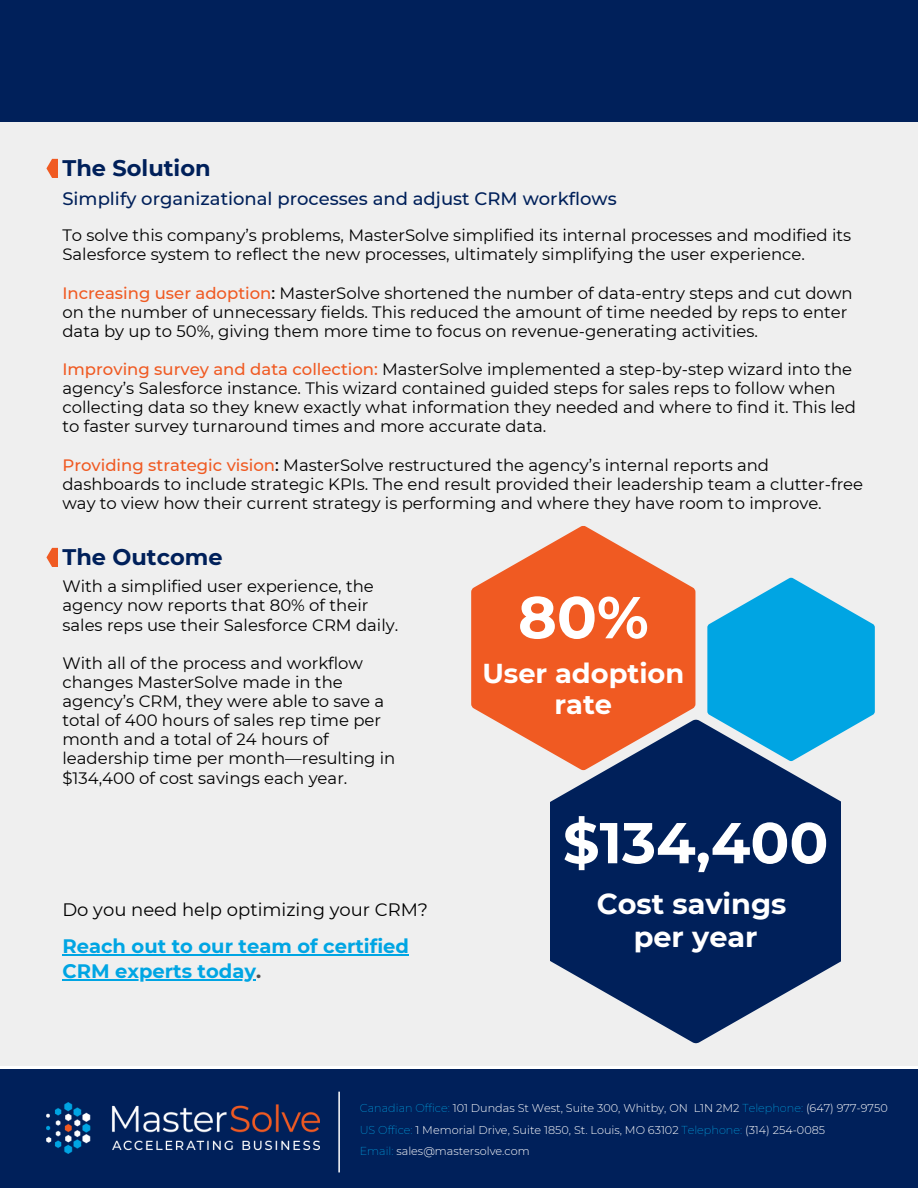
<style>
.page{position:relative;width:918px;height:1188px;background:#fff}
.page>*{position:absolute;margin:0;border:0;box-sizing:border-box;transform-origin:0 0}
.t1{font:700 58.95px "Montserrat";color:#fff}
.t2{font:700 57.45px "Montserrat";color:#fff}
.t3{font:700 28.8px "Montserrat";color:#fff}
.t4{font:700 27.3px/30.8px "Montserrat";color:#fff;text-align:center}
.t5{font:700 22.5px "Montserrat";color:#00205a}
.t6{font:700 19.5px/24.8px "Montserrat";color:#00a5e3}
.t7{font:500 18px "Montserrat";color:#00205a}
.t8{font:18px "Montserrat";color:#000}
.t9{font:16.5px/19.2px "Montserrat";color:#000}
.t10{font:300 11.25px/21.3px "Montserrat";color:#fff}
.s1{font-weight:500;color:#f05a22}
.s2{font-weight:500}
.s3{font-weight:500;color:#f15a22}
.s4{color:#4d4d4f}
.s5{font-weight:200;color:#00a5e3}
</style>
<div class="page">
<div style="left:0;top:1069px;width:918px;height:119px;background:#00205a"></div>
<img style="left:46px;top:1103px;width:274px;height:50px">
<svg style="left:338px;top:1092px;width:2px;height:80px"></svg>
<div style="left:0;top:119px;width:918px;height:946px;background:#efefef"></div>
<div style="left:0;top:0;width:918px;height:121px;background:#00205a"></div>
<svg style="left:707px;top:578px;width:168px;height:155px"></svg>
<svg style="left:46px;top:159px;width:12px;height:19px"></svg>
<svg style="left:46px;top:548px;width:12px;height:19px"></svg>
<hr style="left:62px;top:954px;width:347px;height:1px;background:#00a5e3">
<hr style="left:62px;top:979px;width:194px;height:1px;background:#00a5e3">
<svg style="left:471px;top:526px;width:224px;height:226px;fill:#f05a22"></svg>
<svg style="left:550px;top:720px;width:291px;height:323px;fill:#00205a"></svg>
<p class="t5" style="left:62px;top:155px;width:150px">The Solution</p>
<p class="t7" style="left:62px;top:188px;width:556px">Simplify organizational processes and adjust CRM workflows</p>
<p class="t9" style="left:62px;top:226px;width:790px">To solve this company’s problems, MasterSolve simplified its internal processes and modified its<br>Salesforce system to reflect the new processes, ultimately simplifying the user experience.</p>
<p class="t9" style="left:62px;top:283px;width:792px"><span class="s1">Increasing user adoption</span><span class="s2">:</span> MasterSolve shortened the number of data-entry steps and cut down on the number of unnecessary fields. This reduced the amount of time needed by reps to enter data by up to 50%, giving them more time to focus on revenue-generating activities.</p>
<p class="t9" style="left:62px;top:360px;width:795px"><span class="s3">I</span><span class="s1">mproving survey and data collection:</span> MasterSolve implemented a step-by-step wizard into the agency’s Salesforce instance. This wizard contained guided steps for sales reps to follow when collecting data so they knew exactly what information they needed and where to find it. This led to faster survey turnaround times and more accurate data.</p>
<p class="t9" style="left:62px;top:455px;width:802px"><span class="s1">Providing strategic vision</span><span class="s2">:</span> MasterSolve restructured the agency’s internal reports and dashboards to include strategic KPIs. The end result provided their leadership team a clutter-free way to view how their current strategy is performing and where they have room to improve.</p>
<p class="t5" style="left:62px;top:544px;width:162px">The Outcome</p>
<p class="t9" style="left:62px;top:577px;width:337px">With a simplified user experience, the agency now reports that 80% of their sales reps use their Salesforce CRM daily.</p>
<p class="t9" style="left:62px;top:653px;width:335px">With all of the process and workflow changes MasterSolve made in the agency’s CRM, they were able to save a total of 400 hours of sales rep time per month and a total of 24 hours of leadership time per month—resulting in $134,400 of cost savings each year.</p>
<p class="t8" style="left:62px;top:898px;width:367px">Do you need help optimizing your CRM?</p>
<p class="t6" style="left:62px;top:934px;width:348px">Reach out to our team of certified<br>CRM experts today<span class="s4">.</span></p>
<p class="t1" style="left:518px;top:581px;width:132px">80%</p>
<p class="t4" style="left:482px;top:658px;width:204px">User adoption rate</p>
<p class="t2" style="left:563px;top:808px;width:267px">$134,400</p>
<p class="t3" style="left:597px;top:886px;width:191px">Cost savings</p>
<p class="t3" style="left:634px;top:919px;width:125px">per year</p>
<p class="t10" style="left:360px;top:1098px;width:530px"><span class="s5">Canadian Office:</span> 101 Dundas St West, Suite 300, Whitby, ON L1N 2M2 <span class="s5">Telephone:</span> (647) 977-9750<br><span class="s5">US Office:</span> 1 Memorial Drive, Suite 1850, St. Louis, MO 63102 <span class="s5">Telephone:</span> (314) 254-0085</p>
<p class="t10" style="left:360px;top:1140px;width:171px"><span class="s5">Email:</span> sales@mastersolve.com</p>
</div>
